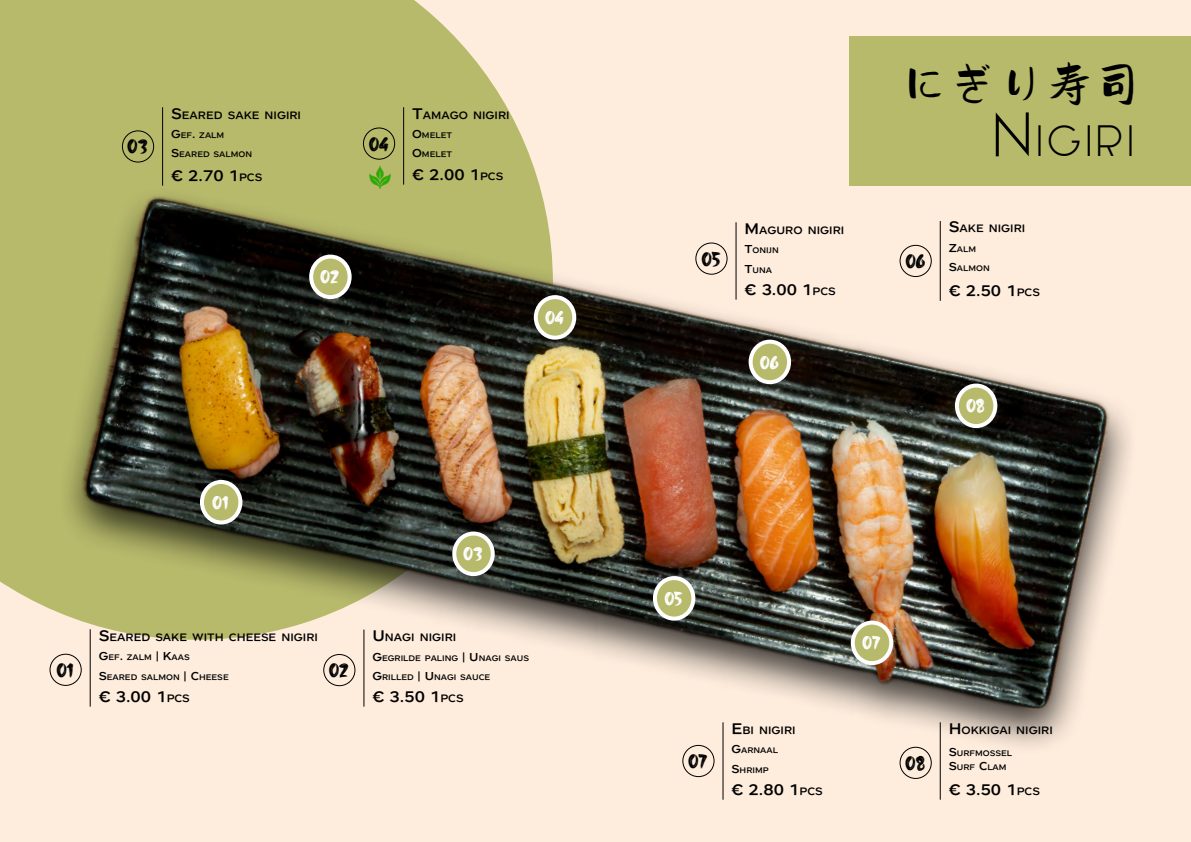
<style>
.page{position:relative;width:1191px;height:842px;background:#feeddd}
.page>*{position:absolute;margin:0;border:0;box-sizing:border-box;transform-origin:0 0}
.t1{font:48px "qiantumakeshouxieti";color:#000}
.t2{font:42px "MANIFESTO";color:#000}
.t3{font:20px "a Abrushow";color:#000}
.t4{font:19px "a Abrushow";color:#fff}
.t5{font:16px "JDLANGZHENGTI GB1 0";color:#000}
.t6{font:11.2px "JDLANGZHENGTI GB1 0";color:#000}
.t7{font:8.4px/14.4px "JDLANGZHENGTI GB1 0";color:#000}
.s1{font-size:16px}
.s2{font-size:12px}
.s3{font-size:11.2px}
.s4{font-size:60px}
</style>
<div class="page">
<svg style="left:0;top:0;width:509px;height:593px;background:#bcbd73"></svg>
<img style="left:18px;top:111px;width:1112px;height:684px">
<div style="left:849px;top:36px;width:342px;height:150px;background:#b7ba6b"></div>
<div style="left:202px;top:482px;width:38px;height:40px;background:#b7ba6b;border-radius:50%"></div>
<div style="left:200px;top:480px;width:42px;height:44px;border:4px solid #fff;border-radius:50%"></div>
<div style="left:311px;top:257px;width:38px;height:40px;background:#b7ba6b;border-radius:50%"></div>
<div style="left:309px;top:255px;width:42px;height:44px;border:4px solid #fff;border-radius:50%"></div>
<div style="left:454px;top:533px;width:39px;height:41px;background:#b7ba6b;border-radius:50%"></div>
<div style="left:452px;top:531px;width:43px;height:45px;border:4px solid #fff;border-radius:50%"></div>
<div style="left:536px;top:297px;width:38px;height:41px;background:#b7ba6b;border-radius:50%"></div>
<div style="left:534px;top:295px;width:42px;height:45px;border:4px solid #fff;border-radius:50%"></div>
<div style="left:655px;top:578px;width:38px;height:41px;background:#b7ba6b;border-radius:50%"></div>
<div style="left:653px;top:576px;width:42px;height:45px;border:4px solid #fff;border-radius:50%"></div>
<div style="left:750px;top:342px;width:39px;height:40px;background:#b7ba6b;border-radius:50%"></div>
<div style="left:748px;top:340px;width:43px;height:44px;border:4px solid #fff;border-radius:50%"></div>
<div style="left:852px;top:623px;width:39px;height:40px;background:#b7ba6b;border-radius:50%"></div>
<div style="left:850px;top:621px;width:43px;height:44px;border:4px solid #fff;border-radius:50%"></div>
<div style="left:957px;top:386px;width:38px;height:40px;background:#b7ba6b;border-radius:50%"></div>
<div style="left:955px;top:384px;width:42px;height:44px;border:4px solid #fff;border-radius:50%"></div>
<div style="left:50px;top:654px;width:32px;height:32px;border:1px solid #000;border-radius:50%"></div>
<hr style="left:90px;top:629px;width:1px;height:78px;background:#000">
<div style="left:899px;top:747px;width:32px;height:32px;border:1px solid #000;border-radius:50%"></div>
<hr style="left:939px;top:722px;width:1px;height:78px;background:#000">
<div style="left:899px;top:245px;width:32px;height:32px;border:1px solid #000;border-radius:50%"></div>
<hr style="left:939px;top:221px;width:1px;height:80px;background:#000">
<div style="left:323px;top:654px;width:32px;height:32px;border:1px solid #000;border-radius:50%"></div>
<hr style="left:363px;top:629px;width:1px;height:78px;background:#000">
<div style="left:682px;top:745px;width:32px;height:32px;border:1px solid #000;border-radius:50%"></div>
<hr style="left:722px;top:722px;width:1px;height:78px;background:#000">
<div style="left:695px;top:242px;width:32px;height:33px;border:1px solid #000;border-radius:50%"></div>
<hr style="left:735px;top:222px;width:1px;height:78px;background:#000">
<div style="left:122px;top:130px;width:32px;height:33px;border:1px solid #000;border-radius:50%"></div>
<hr style="left:162px;top:107px;width:1px;height:79px;background:#000">
<div style="left:363px;top:127px;width:32px;height:33px;border:1px solid #000;border-radius:50%"></div>
<hr style="left:403px;top:107px;width:1px;height:78px;background:#000">
<h3 class="t3" style="left:127px;top:138px;width:22px">03</h3>
<h3 class="t6" style="left:171px;top:109px;width:131px"><span class="s1">S</span>EARED SAKE NIGIRI</h3>
<p class="t7" style="left:171px;top:128px;width:55px"><span class="s2">G</span>EF<span class="s2">.</span> ZALM</p>
<p class="t7" style="left:171px;top:147px;width:83px"><span class="s2">S</span>EARED SALMON</p>
<h3 class="t5" style="left:171px;top:167px;width:92px">€ 2.70 1<span class="s3">PCS</span></h3>
<h3 class="t3" style="left:369px;top:136px;width:21px">04</h3>
<h3 class="t6" style="left:412px;top:109px;width:99px"><span class="s1">T</span>AMAGO NIGIRI</h3>
<p class="t7" style="left:412px;top:128px;width:42px"><span class="s2">O</span>MELET</p>
<p class="t7" style="left:412px;top:147px;width:42px"><span class="s2">O</span>MELET</p>
<h3 class="t5" style="left:412px;top:166px;width:92px">€ 2.00 1<span class="s3">PCS</span></h3>
<h3 class="t4" style="left:320px;top:269px;width:20px">02</h3>
<h3 class="t4" style="left:545px;top:310px;width:20px">04</h3>
<h3 class="t4" style="left:212px;top:495px;width:18px">01</h3>
<h3 class="t4" style="left:463px;top:546px;width:21px">03</h3>
<h3 class="t3" style="left:56px;top:662px;width:19px">01</h3>
<h3 class="t6" style="left:99px;top:631px;width:221px"><span class="s1">S</span>EARED SAKE WITH CHEESE NIGIRI</h3>
<h3 class="t6" style="left:372px;top:631px;width:85px"><span class="s1">U</span> NAGI NIGIRI</h3>
<p class="t7" style="left:99px;top:650px;width:92px"><span class="s2">G</span>EF<span class="s2">.</span> ZALM <span class="s2">| K</span>AAS</p>
<p class="t7" style="left:99px;top:669px;width:132px"><span class="s2">S</span>EARED SALMON <span class="s2">| C</span>HEESE</p>
<h3 class="t3" style="left:329px;top:662px;width:21px">02</h3>
<p class="t7" style="left:372px;top:650px;width:157px"><span class="s2">G</span>EGRILDE PALING <span class="s2">| U</span> NAGI SAUS</p>
<p class="t7" style="left:372px;top:670px;width:119px"><span class="s2">G</span>RILLED <span class="s2">| U</span> NAGI SAUCE</p>
<h3 class="t5" style="left:99px;top:688px;width:92px">€ 3.00 1<span class="s3">PCS</span></h3>
<h3 class="t5" style="left:372px;top:688px;width:92px">€ 3.50 1<span class="s3">PCS</span></h3>
<h3 class="t3" style="left:701px;top:251px;width:20px">05</h3>
<h3 class="t6" style="left:744px;top:224px;width:101px"><span class="s1">M</span>AGURO NIGIRI</h3>
<p class="t7" style="left:744px;top:243px;width:36px"><span class="s2">T</span>ONIJN</p>
<p class="t7" style="left:744px;top:262px;width:29px"><span class="s2">T</span>UNA</p>
<h3 class="t5" style="left:744px;top:281px;width:92px">€ 3.00 1<span class="s3">PCS</span></h3>
<h3 class="t4" style="left:760px;top:354px;width:20px">06</h3>
<h1 class="t1" style="left:901px;top:57px;width:241px">にぎり寿司</h1>
<h2 class="t2" style="left:990px;top:125px;width:147px"><span class="s4">N</span> igiri</h2>
<h3 class="t3" style="left:905px;top:253px;width:21px">06</h3>
<h3 class="t6" style="left:948px;top:223px;width:78px"><span class="s1">S</span>AKE NIGIRI</h3>
<p class="t7" style="left:948px;top:242px;width:29px"><span class="s2">Z</span>ALM</p>
<p class="t7" style="left:948px;top:261px;width:43px"><span class="s2">S</span>ALMON</p>
<h3 class="t5" style="left:948px;top:282px;width:92px">€ 2.50 1<span class="s3">PCS</span></h3>
<h3 class="t4" style="left:966px;top:398px;width:20px">08</h3>
<h3 class="t4" style="left:664px;top:591px;width:20px">05</h3>
<h3 class="t3" style="left:688px;top:753px;width:21px">07</h3>
<h3 class="t6" style="left:731px;top:724px;width:66px"><span class="s1">E</span>BI NIGIRI</h3>
<p class="t7" style="left:731px;top:743px;width:48px"><span class="s2">G</span>ARNAAL</p>
<p class="t7" style="left:731px;top:762px;width:39px"><span class="s2">S</span>HRIMP</p>
<h3 class="t5" style="left:731px;top:781px;width:92px">€ 2.80 1<span class="s3">PCS</span></h3>
<h3 class="t4" style="left:862px;top:635px;width:20px">07</h3>
<h3 class="t3" style="left:905px;top:755px;width:21px">08</h3>
<h3 class="t6" style="left:948px;top:724px;width:106px"><span class="s1">H</span> OKKIGAI NIGIRI</h3>
<p class="t7" style="left:948px;top:746px;width:65px"><span class="s2">S</span>URFMOSSEL<br><span class="s2">S</span>URF <span class="s2">C</span>LAM</p>
<h3 class="t5" style="left:948px;top:781px;width:92px">€ 3.50 1<span class="s3">PCS</span></h3>
</div>
